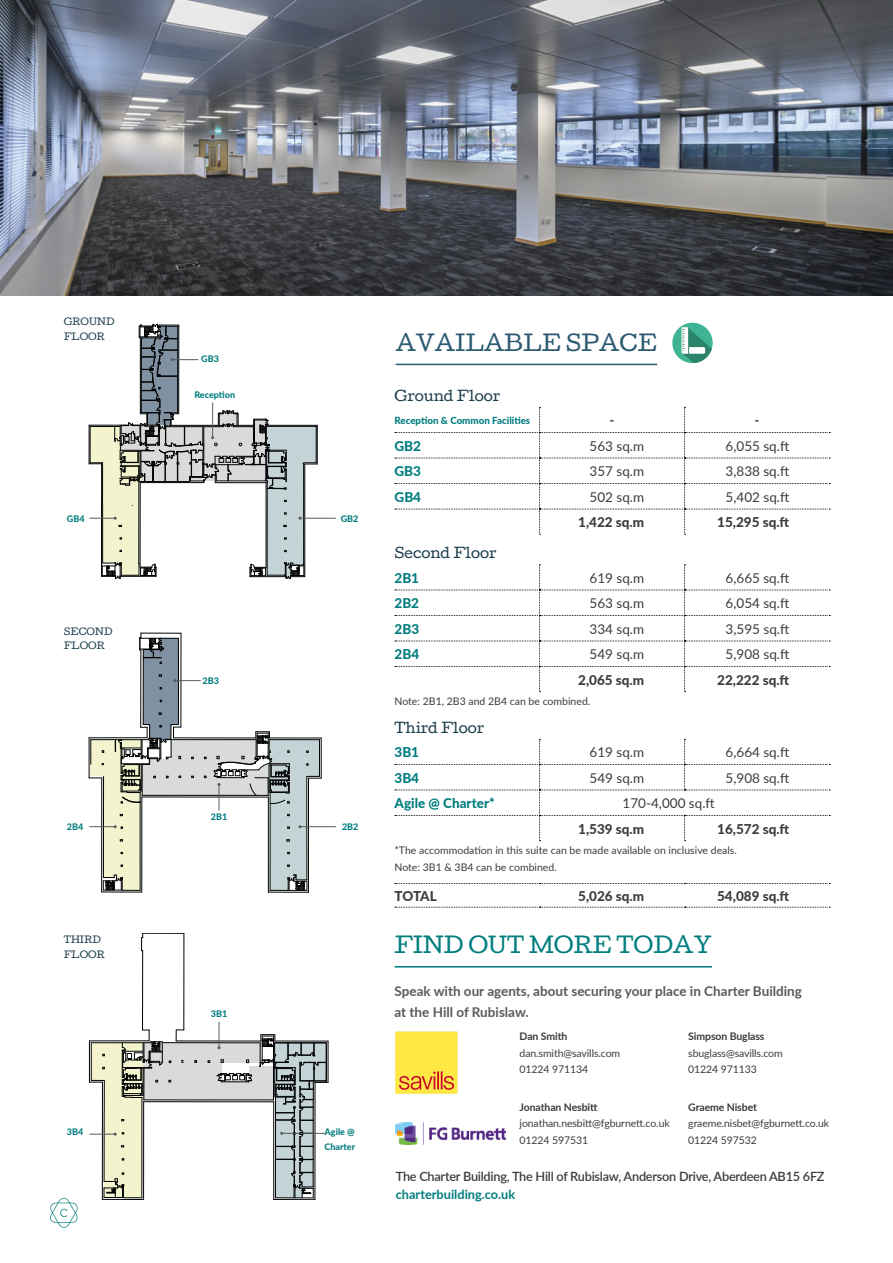
<style>
.page{position:relative;width:893px;height:1263px;background:#fff}
.page>*{position:absolute;margin:0;border:0;box-sizing:border-box;transform-origin:0 0}
.t1{font:21px "Cutive";color:#007d7e}
.t2{font:21px "Cutive";color:#2c5a71}
.t3{font:13.5px "Lato";color:#3c3c3b}
.t4{font:800 13.5px "Lato";color:#3c3c3b}
.t5{font:700 13.5px/21.3px "Lato";color:#5a5a5c}
.t6{font:800 13.5px "Lato";color:#007d7e}
.t7{font:13.5px "Cutive";color:#1c3d4c}
.t8{font:13.5px "Lato";color:#000}
.t9{font:600 12.75px "Lato";letter-spacing:-.02em;color:#3c3c3b}
.t10{font:700 12.75px "Lato";color:#007d7e}
.t11{font:10.5px/16.5px "Lato";letter-spacing:-.01em;color:#3c3c3b}
.t12{font:700 10.5px "Lato";letter-spacing:-.01em;color:#3c3c3b}
.t13{font:800 9.75px "Lato";color:#007d7e}
.t14{font:800 9px/14.2px "Lato";color:#007d7e}
.t15{font:9px/14.2px "Cutive";color:#1c3d4c}
</style>
<div class="page">
<div style="left:143px;top:649px;width:36px;height:75px;background:#8091a2"></div>
<div style="left:171px;top:740px;width:46px;height:55px;background:#dadada"></div>
<div style="left:104px;top:775px;width:36px;height:103px;background:#f3f4cd"></div>
<hr style="left:141px;top:797px;width:1px;height:95px;background:#010202">
<hr style="left:142px;top:797px;width:126px;height:1px;background:#010202">
<hr style="left:268px;top:797px;width:1px;height:95px;background:#010202">
<hr style="left:268px;top:892px;width:40px;height:1px;background:#010202">
<hr style="left:308px;top:778px;width:1px;height:114px;background:#010202">
<hr style="left:321px;top:738px;width:1px;height:40px;background:#010202">
<hr style="left:174px;top:738px;width:82px;height:1px;background:#010202">
<hr style="left:181px;top:633px;width:1px;height:94px;background:#010202">
<hr style="left:141px;top:633px;width:40px;height:1px;background:#010202">
<hr style="left:140px;top:650px;width:1px;height:77px;background:#010202">
<hr style="left:101px;top:778px;width:1px;height:114px;background:#010202">
<hr style="left:102px;top:892px;width:40px;height:1px;background:#010202">
<hr style="left:171px;top:739px;width:85px;height:1px;background:#010202">
<hr style="left:142px;top:795px;width:114px;height:1px;background:#010202">
<hr style="left:143px;top:658px;width:1px;height:43px;background:#010202">
<hr style="left:178px;top:638px;width:1px;height:38px;background:#010202">
<hr style="left:140px;top:802px;width:1px;height:88px;background:#010202">
<hr style="left:103px;top:840px;width:1px;height:37px;background:#010202">
<svg style="left:103px;top:875px;width:37px;height:16px"></svg>
<svg style="left:140px;top:633px;width:38px;height:31px"></svg>
<div style="left:672px;top:323px;width:41px;height:40px;background:#3fb494;border-radius:50%"></div>
<svg style="left:681px;top:327px;width:32px;height:36px"></svg>
<svg style="left:395px;top:407px;width:435px;height:128px"></svg>
<svg style="left:395px;top:564px;width:435px;height:128px"></svg>
<svg style="left:395px;top:739px;width:435px;height:102px"></svg>
<svg style="left:395px;top:883px;width:435px;height:1px"></svg>
<svg style="left:395px;top:907px;width:435px;height:1px"></svg>
<hr style="left:396px;top:364px;width:261px;height:1px;background:#2c5a71">
<hr style="left:394px;top:966px;width:318px;height:1px;background:#007d7e">
<img style="left:0;top:0;width:893px;height:296px">
<svg style="left:395px;top:1031px;width:62px;height:63px;background:#f9d544"></svg>
<img style="left:395px;top:1123px;width:110px;height:22px">
<svg style="left:50px;top:1198px;width:28px;height:30px"></svg>
<div style="left:144px;top:1043px;width:77px;height:57px;background:#dadada"></div>
<div style="left:221px;top:1082px;width:52px;height:18px;background:#dadada"></div>
<div style="left:249px;top:1066px;width:24px;height:18px;background:#dadada"></div>
<div style="left:221px;top:1043px;width:39px;height:19px;background:#dadada"></div>
<hr style="left:143px;top:1102px;width:1px;height:97px;background:#010202">
<hr style="left:144px;top:1101px;width:130px;height:1px;background:#010202">
<hr style="left:273px;top:1102px;width:1px;height:97px;background:#010202">
<hr style="left:315px;top:1082px;width:1px;height:117px;background:#010202">
<hr style="left:328px;top:1041px;width:1px;height:41px;background:#010202">
<hr style="left:176px;top:1041px;width:85px;height:1px;background:#010202">
<hr style="left:184px;top:933px;width:1px;height:97px;background:#010202">
<hr style="left:143px;top:933px;width:41px;height:1px;background:#010202">
<hr style="left:142px;top:951px;width:1px;height:79px;background:#010202">
<hr style="left:102px;top:1082px;width:1px;height:117px;background:#010202">
<hr style="left:102px;top:1199px;width:42px;height:1px;background:#010202">
<hr style="left:197px;top:1042px;width:63px;height:1px;background:#010202">
<svg style="left:221px;top:1059px;width:3px;height:4px"></svg>
<svg style="left:141px;top:933px;width:2px;height:18px"></svg>
<svg style="left:216px;top:1073px;width:36px;height:9px"></svg>
<hr style="left:209px;top:1100px;width:64px;height:1px;background:#010202">
<svg style="left:89px;top:1029px;width:121px;height:169px"></svg>
<svg style="left:259px;top:1034px;width:69px;height:164px"></svg>
<svg style="left:218px;top:1022px;width:3px;height:27px"></svg>
<svg style="left:89px;top:674px;width:118px;height:168px"></svg>
<hr style="left:300px;top:826px;width:36px;height:1px;background:#5a5a5c">
<svg style="left:214px;top:731px;width:107px;height:160px"></svg>
<hr style="left:317px;top:425px;width:1px;height:39px;background:#010202">
<hr style="left:300px;top:518px;width:36px;height:1px;background:#5a5a5c">
<svg style="left:89px;top:324px;width:228px;height:255px"></svg>
<p class="t15" style="left:64px;top:315px;width:52px">GROUND<br>FLOOR</p>
<p class="t14" style="left:67px;top:511px;width:19px">GB4</p>
<p class="t15" style="left:64px;top:624px;width:50px">SECOND<br>FLOOR</p>
<p class="t14" style="left:201px;top:351px;width:19px">GB3</p>
<p class="t14" style="left:194px;top:387px;width:42px">Reception</p>
<p class="t14" style="left:203px;top:673px;width:18px">2B3</p>
<p class="t14" style="left:211px;top:809px;width:18px">2B1</p>
<p class="t14" style="left:341px;top:511px;width:19px">GB2</p>
<p class="t14" style="left:67px;top:819px;width:18px">2B4</p>
<p class="t14" style="left:342px;top:819px;width:18px">2B2</p>
<p class="t15" style="left:64px;top:933px;width:42px">THIRD<br>FLOOR</p>
<p class="t14" style="left:211px;top:1006px;width:18px">3B1</p>
<p class="t14" style="left:67px;top:1125px;width:18px">3B4</p>
<p class="t14" style="left:325px;top:1125px;width:32px">Agile @<br>Charter</p>
<h1 class="t2" style="left:396px;top:327px;width:263px">AVAILABLE SPACE</h1>
<p class="t7" style="left:394px;top:385px;width:107px">Ground Floor</p>
<p class="t13" style="left:394px;top:413px;width:137px">Reception &amp; Common Facilities</p>
<p class="t8" style="left:610px;top:411px;width:7px">-</p>
<p class="t8" style="left:755px;top:411px;width:7px">-</p>
<p class="t6" style="left:394px;top:436px;width:28px">GB2</p>
<p class="t3" style="left:590px;top:436px;width:56px">563 sq.m</p>
<p class="t3" style="left:726px;top:436px;width:65px">6,055 sq.ft</p>
<p class="t6" style="left:395px;top:461px;width:28px">GB3</p>
<p class="t3" style="left:590px;top:462px;width:56px">357 sq.m</p>
<p class="t3" style="left:726px;top:462px;width:65px">3,838 sq.ft</p>
<p class="t6" style="left:395px;top:487px;width:28px">GB4</p>
<p class="t3" style="left:590px;top:487px;width:56px">502 sq.m</p>
<p class="t3" style="left:726px;top:487px;width:65px">5,402 sq.ft</p>
<p class="t4" style="left:578px;top:512px;width:67px">1,422 sq.m</p>
<p class="t4" style="left:717px;top:512px;width:74px">15,295 sq.ft</p>
<p class="t7" style="left:395px;top:543px;width:104px">Second Floor</p>
<p class="t6" style="left:394px;top:568px;width:26px">2B1</p>
<p class="t3" style="left:590px;top:568px;width:56px">619 sq.m</p>
<p class="t3" style="left:726px;top:568px;width:65px">6,665 sq.ft</p>
<p class="t6" style="left:395px;top:593px;width:26px">2B2</p>
<p class="t3" style="left:590px;top:594px;width:56px">563 sq.m</p>
<p class="t3" style="left:726px;top:594px;width:65px">6,054 sq.ft</p>
<p class="t6" style="left:395px;top:619px;width:26px">2B3</p>
<p class="t3" style="left:590px;top:619px;width:56px">334 sq.m</p>
<p class="t3" style="left:726px;top:619px;width:65px">3,595 sq.ft</p>
<p class="t6" style="left:395px;top:644px;width:26px">2B4</p>
<p class="t3" style="left:590px;top:645px;width:56px">549 sq.m</p>
<p class="t3" style="left:726px;top:645px;width:65px">5,908 sq.ft</p>
<p class="t4" style="left:578px;top:670px;width:67px">2,065 sq.m</p>
<p class="t4" style="left:717px;top:670px;width:74px">22,222 sq.ft</p>
<p class="t11" style="left:394px;top:692px;width:197px">Note: 2B1, 2B3 and 2B4 can be combined.</p>
<p class="t7" style="left:394px;top:717px;width:91px">Third Floor</p>
<p class="t6" style="left:394px;top:742px;width:26px">3B1</p>
<p class="t3" style="left:590px;top:742px;width:56px">619 sq.m</p>
<p class="t3" style="left:726px;top:742px;width:65px">6,664 sq.ft</p>
<p class="t6" style="left:395px;top:768px;width:26px">3B4</p>
<p class="t3" style="left:590px;top:768px;width:56px">549 sq.m</p>
<p class="t3" style="left:726px;top:768px;width:65px">5,908 sq.ft</p>
<p class="t6" style="left:395px;top:793px;width:102px">Agile @ Charter*</p>
<p class="t3" style="left:623px;top:793px;width:94px">170-4,000 sq.ft</p>
<p class="t4" style="left:578px;top:819px;width:67px">1,539 sq.m</p>
<p class="t4" style="left:717px;top:819px;width:74px">16,572 sq.ft</p>
<p class="t11" style="left:394px;top:841px;width:344px">*The accommodation in this suite can be made available on inclusive deals.<br>Note: 3B1 &amp; 3B4 can be combined.</p>
<p class="t4" style="left:394px;top:886px;width:44px">TOTAL</p>
<p class="t4" style="left:578px;top:886px;width:67px">5,026 sq.m</p>
<p class="t4" style="left:717px;top:886px;width:74px">54,089 sq.ft</p>
<h1 class="t1" style="left:394px;top:929px;width:319px">FIND OUT MORE TODAY</h1>
<p class="t5" style="left:394px;top:980px;width:409px">Speak with our agents, about securing your place in Charter Building at the Hill of Rubislaw.</p>
<p class="t12" style="left:520px;top:1028px;width:49px">Dan Smith</p>
<p class="t11" style="left:520px;top:1044px;width:102px">dan.smith@savills.com<br>01224 971134</p>
<p class="t12" style="left:520px;top:1099px;width:79px">Jonathan Nesbitt</p>
<p class="t11" style="left:520px;top:1115px;width:152px">jonathan.nesbitt@fgburnett.co.uk<br>01224 597531</p>
<p class="t12" style="left:688px;top:1028px;width:78px">Simpson Buglass</p>
<p class="t11" style="left:688px;top:1044px;width:96px">sbuglass@savills.com<br>01224 971133</p>
<p class="t12" style="left:688px;top:1099px;width:70px">Graeme Nisbet</p>
<p class="t11" style="left:688px;top:1115px;width:142px">graeme.nisbet@fgburnett.co.uk<br>01224 597532</p>
<p class="t9" style="left:396px;top:1167px;width:430px">The Charter Building, The Hill of Rubislaw, Anderson Drive, Aberdeen AB15 6FZ</p>
<p class="t10" style="left:396px;top:1185px;width:121px">charterbuilding.co.uk</p>
</div>
